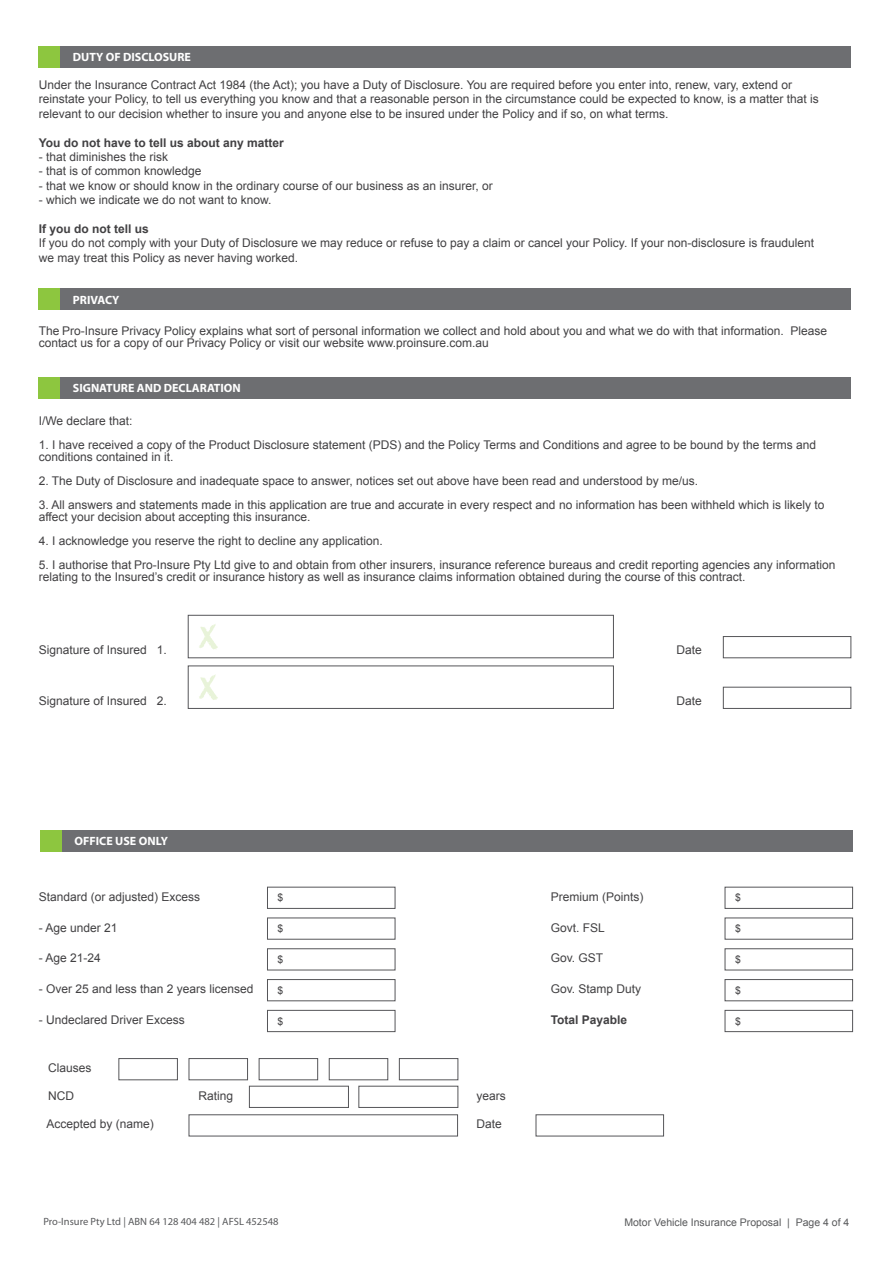
<style>
.page{position:relative;width:893px;height:1263px;background:#fff}
.page>*{position:absolute;margin:0;border:0;box-sizing:border-box;transform-origin:0 0}
.t1{font:12px/12px "Arial";color:#414042}
.t2{font:700 12px "Arial";color:#414042}
.t3{font:700 12px "Myriad Pro";color:#fff}
.t4{font:10.5px "Myriad Pro";color:#58595b}
.t5{font:10.5px "Arial";color:#58595b}
.t6{font:10.5px "Arial";color:#414042}
</style>
<div class="page">
<div style="left:39px;top:377px;width:812px;height:21px;background:#6d6e71"></div>
<div style="left:188px;top:615px;width:426px;height:43px;background:#fff;border:1px solid #565659"></div>
<div style="left:723px;top:636px;width:128px;height:22px;background:#fff;border:1px solid #565659"></div>
<div style="left:188px;top:666px;width:426px;height:43px;background:#fff;border:1px solid #565659"></div>
<div style="left:723px;top:687px;width:128px;height:22px;background:#fff;border:1px solid #565659"></div>
<div style="left:536px;top:1114px;width:128px;height:22px;background:#fff;border:1px solid #565659"></div>
<div style="left:39px;top:46px;width:812px;height:21px;background:#6d6e71"></div>
<div style="left:39px;top:46px;width:21px;height:21px;background:#8dc63f"></div>
<div style="left:39px;top:377px;width:21px;height:21px;background:#8dc63f"></div>
<svg style="left:199px;top:624px;width:19px;height:25px"></svg>
<svg style="left:199px;top:674px;width:19px;height:26px"></svg>
<div style="left:39px;top:289px;width:812px;height:21px;background:#6d6e71"></div>
<div style="left:39px;top:289px;width:21px;height:21px;background:#8dc63f"></div>
<div style="left:40px;top:830px;width:813px;height:21px;background:#6d6e71"></div>
<div style="left:40px;top:830px;width:22px;height:21px;background:#8dc63f"></div>
<div style="left:267px;top:887px;width:128px;height:21px;background:#fff;border:1px solid #565659"></div>
<div style="left:725px;top:887px;width:128px;height:21px;background:#fff;border:1px solid #565659"></div>
<div style="left:267px;top:948px;width:128px;height:22px;background:#fff;border:1px solid #565659"></div>
<div style="left:725px;top:948px;width:128px;height:22px;background:#fff;border:1px solid #565659"></div>
<div style="left:267px;top:979px;width:128px;height:22px;background:#fff;border:1px solid #565659"></div>
<div style="left:725px;top:979px;width:128px;height:22px;background:#fff;border:1px solid #565659"></div>
<div style="left:267px;top:1010px;width:128px;height:22px;background:#fff;border:1px solid #565659"></div>
<div style="left:725px;top:1010px;width:128px;height:22px;background:#fff;border:1px solid #565659"></div>
<div style="left:249px;top:1086px;width:100px;height:21px;background:#fff;border:1px solid #565659"></div>
<div style="left:119px;top:1058px;width:59px;height:22px;background:#fff;border:1px solid #565659"></div>
<div style="left:189px;top:1058px;width:59px;height:22px;background:#fff;border:1px solid #565659"></div>
<div style="left:259px;top:1058px;width:59px;height:22px;background:#fff;border:1px solid #565659"></div>
<div style="left:399px;top:1058px;width:59px;height:22px;background:#fff;border:1px solid #565659"></div>
<div style="left:329px;top:1058px;width:59px;height:22px;background:#fff;border:1px solid #565659"></div>
<div style="left:359px;top:1086px;width:99px;height:21px;background:#fff;border:1px solid #565659"></div>
<div style="left:189px;top:1114px;width:269px;height:22px;background:#fff;border:1px solid #565659"></div>
<p class="t3" style="left:73px;top:49px;width:120px">DUTY OF DISCLOSURE</p>
<p class="t1" style="left:39px;top:78px;width:782px;line-height:14.4px">Under the Insurance Contract Act 1984 (the Act); you have a Duty of Disclosure. You are required before you enter into, renew, vary, extend or reinstate your Policy, to tell us everything you know and that a reasonable person in the circumstance could be expected to know, is a matter that is relevant to our decision whether to insure you and anyone else to be insured under the Policy and if so, on what terms.</p>
<p class="t2" style="left:39px;top:134px;width:247px">You do not have to tell us about any matter</p>
<p class="t1" style="left:39px;top:151px;width:131px">- that diminishes the risk</p>
<p class="t1" style="left:39px;top:165px;width:164px">- that is of common knowledge</p>
<p class="t1" style="left:39px;top:180px;width:456px">- that we know or should know in the ordinary course of our business as an insurer, or</p>
<p class="t1" style="left:39px;top:194px;width:234px">- which we indicate we do not want to know.</p>
<p class="t2" style="left:39px;top:221px;width:112px">If you do not tell us</p>
<p class="t1" style="left:39px;top:236px;width:777px;line-height:14.4px">If you do not comply with your Duty of Disclosure we may reduce or refuse to pay a claim or cancel your Policy. If your non-disclosure is fraudulent we may treat this Policy as never having worked.</p>
<p class="t3" style="left:73px;top:292px;width:48px">PRIVACY</p>
<p class="t1" style="left:39px;top:325px;width:790px">The Pro-Insure Privacy Policy explains what sort of personal information we collect and hold about you and what we do with that information. Please contact us for a copy of our Privacy Policy or visit our website www.proinsure.com.au</p>
<p class="t3" style="left:73px;top:380px;width:169px">SIGNATURE AND DECLARATION</p>
<p class="t1" style="left:39px;top:414px;width:95px">I/We declare that:</p>
<p class="t1" style="left:39px;top:438px;width:779px">1. I have received a copy of the Product Disclosure statement (PDS) and the Policy Terms and Conditions and agree to be bound by the terms and conditions contained in it.</p>
<p class="t1" style="left:39px;top:474px;width:661px">2. The Duty of Disclosure and inadequate space to answer, notices set out above have been read and understood by me/us.</p>
<p class="t1" style="left:39px;top:498px;width:787px">3. All answers and statements made in this application are true and accurate in every respect and no information has been withheld which is likely to affect your decision about accepting this insurance.</p>
<p class="t1" style="left:39px;top:534px;width:346px">4. I acknowledge you reserve the right to decline any application.</p>
<p class="t1" style="left:39px;top:558px;width:798px">5. I authorise that Pro-Insure Pty Ltd give to and obtain from other insurers, insurance reference bureaus and credit reporting agencies any information relating to the Insured’s credit or insurance history as well as insurance claims information obtained during the course of this contract.</p>
<p class="t1" style="left:39px;top:644px;width:130px">Signature of Insured 1.</p>
<p class="t1" style="left:39px;top:694px;width:130px">Signature of Insured 2.</p>
<p class="t3" style="left:75px;top:833px;width:95px">OFFICE USE ONLY</p>
<p class="t1" style="left:677px;top:644px;width:27px">Date</p>
<p class="t1" style="left:677px;top:694px;width:27px">Date</p>
<p class="t1" style="left:39px;top:891px;width:163px">Standard (or adjusted) Excess</p>
<p class="t6" style="left:278px;top:891px;width:7px">$</p>
<p class="t1" style="left:551px;top:891px;width:94px">Premium (Points)</p>
<p class="t6" style="left:735px;top:891px;width:7px">$</p>
<p class="t1" style="left:39px;top:921px;width:80px">- Age under 21</p>
<p class="t6" style="left:278px;top:922px;width:7px">$</p>
<p class="t1" style="left:551px;top:921px;width:56px">Govt. FSL</p>
<p class="t6" style="left:735px;top:922px;width:7px">$</p>
<p class="t1" style="left:39px;top:952px;width:64px">- Age 21-24</p>
<p class="t6" style="left:278px;top:952px;width:7px">$</p>
<p class="t1" style="left:551px;top:952px;width:54px">Gov. GST</p>
<p class="t6" style="left:735px;top:952px;width:7px">$</p>
<p class="t1" style="left:39px;top:983px;width:216px">- Over 25 and less than 2 years licensed</p>
<p class="t6" style="left:278px;top:983px;width:7px">$</p>
<p class="t1" style="left:551px;top:983px;width:92px">Gov. Stamp Duty</p>
<p class="t6" style="left:735px;top:983px;width:7px">$</p>
<p class="t1" style="left:39px;top:1014px;width:148px">- Undeclared Driver Excess</p>
<p class="t6" style="left:278px;top:1014px;width:7px">$</p>
<p class="t2" style="left:551px;top:1012px;width:78px">Total Payable</p>
<p class="t6" style="left:735px;top:1014px;width:7px">$</p>
<p class="t1" style="left:48px;top:1062px;width:45px">Clauses</p>
<p class="t1" style="left:48px;top:1090px;width:27px">NCD</p>
<p class="t1" style="left:47px;top:1118px;width:109px">Accepted by (name)</p>
<p class="t1" style="left:198px;top:1090px;width:36px">Rating</p>
<p class="t1" style="left:476px;top:1090px;width:31px">years</p>
<p class="t1" style="left:476px;top:1118px;width:27px">Date</p>
<p class="t4" style="left:43px;top:1214px;width:237px">Pro-Insure Pty Ltd | ABN 64 128 404 482 | AFSL 452548</p>
<p class="t5" style="left:624px;top:1215px;width:227px">Motor Vehicle Insurance Proposal | Page 4 of 4</p>
</div>
